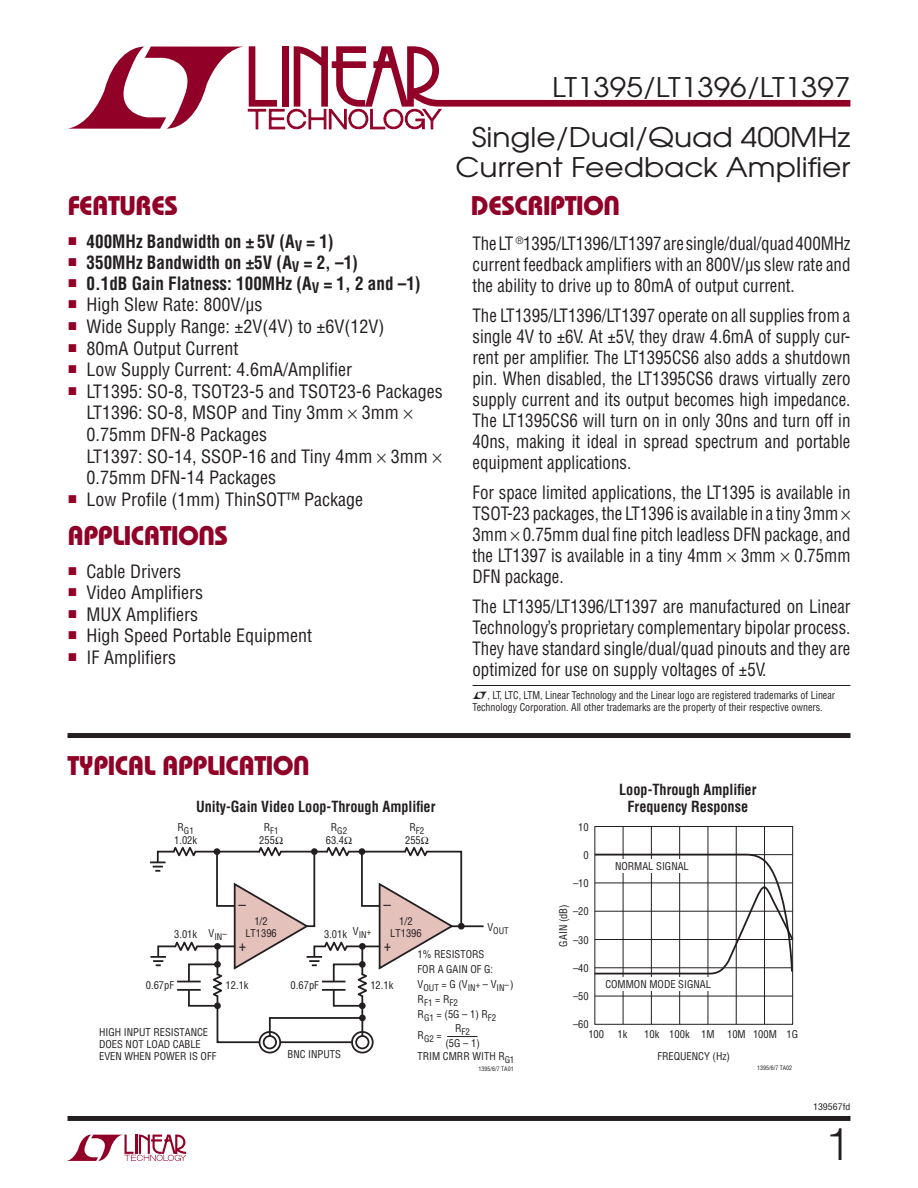
<style>
.page{position:relative;width:918px;height:1188px;background:#fff}
.page>*{position:absolute;margin:0;border:0;box-sizing:border-box;transform-origin:0 0}
.t1{font:300 45px "Helvetica";color:#231f20}
.t2{font:27px/30px "Avant Garde";color:#231f20;text-align:right;scale:1.1 1}
.t3{font:27px "Linear Bauhaus";letter-spacing:-.02em;color:#900027}
.t4{font:18px/21px "Linear Helv Cond";color:#231f20;text-align:justify;scale:.94 1}
.t5{font:18px/21.6px "Linear Helv Cond";color:#231f20}
.t6{font:700 18px "Linear Helv Cond";color:#231f20;scale:.95 1}
.t7{font:700 15px/16.5px "Linear Helv Cond";color:#231f20;text-align:center;scale:.95 1}
.t8{font:15px "Linear Helv Cond";color:#231f20}
.t9{font:10.5px/12px "Linear Helv Cond";color:#231f20}
.t10{font:10.5px/12px "Linear Helv Cond";color:#231f20;scale:.95 1}
.t11{font:9px/15px "Linear Helv Cond";color:#231f20}
.t12{font:9px "Linear Helv Cond";color:#231f20;scale:1.1 1}
.t13{font:6px "Linear Helv Cond";color:#231f20}
</style>
<div class="page">
<svg style="left:67px;top:1135px;width:119px;height:26px"></svg>
<div style="left:68px;top:1116px;width:782px;height:5px;background:#231f20"></div>
<svg style="left:68px;top:46px;width:782px;height:83px"></svg>
<div style="left:68px;top:733px;width:782px;height:5px;background:#231f20"></div>
<hr style="left:450px;top:925px;width:34px;height:2px;background:#231f20">
<hr style="left:447px;top:1036px;width:31px;height:1px;background:#231f20">
<svg style="left:260px;top:1032px;width:20px;height:21px"></svg>
<div style="left:259px;top:1031px;width:22px;height:22px;border:2px solid #231f20;border-radius:50%"></div>
<div style="left:264px;top:1036px;width:12px;height:12px;background:#fff;border-radius:50%"></div>
<div style="left:263px;top:1035px;width:14px;height:14px;border:2px solid #231f20;border-radius:50%"></div>
<svg style="left:352px;top:1032px;width:21px;height:21px"></svg>
<div style="left:351px;top:1031px;width:23px;height:22px;border:2px solid #231f20;border-radius:50%"></div>
<div style="left:356px;top:1036px;width:13px;height:12px;background:#fff;border-radius:50%"></div>
<div style="left:355px;top:1035px;width:14px;height:14px;border:2px solid #231f20;border-radius:50%"></div>
<svg style="left:150px;top:847px;width:313px;height:197px"></svg>
<hr style="left:177px;top:989px;width:24px;height:2px;background:#231f20">
<hr style="left:623px;top:827px;width:1px;height:197px;background:#231f20">
<hr style="left:651px;top:827px;width:1px;height:197px;background:#231f20">
<hr style="left:679px;top:827px;width:1px;height:197px;background:#231f20">
<hr style="left:708px;top:827px;width:1px;height:197px;background:#231f20">
<hr style="left:736px;top:827px;width:1px;height:197px;background:#231f20">
<hr style="left:764px;top:827px;width:1px;height:197px;background:#231f20">
<hr style="left:595px;top:996px;width:198px;height:1px;background:#231f20">
<svg style="left:596px;top:853px;width:198px;height:122px"></svg>
<div style="left:594px;top:826px;width:199px;height:199px;border:1px solid #231f20"></div>
<div style="left:603px;top:977px;width:112px;height:14px;background:#fff"></div>
<div style="left:612px;top:859px;width:81px;height:14px;background:#fff"></div>
<hr style="left:472px;top:685px;width:378px;height:1px;background:#231f20">
<h2 class="t2" style="left:552px;top:75px;width:273px">LT1395/LT1396/LT1397</h2>
<h2 class="t3" style="left:68px;top:196px;width:112px">FEATURES</h2>
<p class="t6" style="left:69px;top:235px;width:280px"><sup>■</sup> 400MHz Bandwidth on ± 5V (A<sub>V</sub> = 1)</p>
<p class="t6" style="left:69px;top:256px;width:306px"><sup>■</sup> 350MHz Bandwidth on ±5V (A<sub>V</sub> = 2, –1)</p>
<p class="t6" style="left:69px;top:277px;width:372px"><sup>■</sup> 0.1dB Gain Flatness: 100MHz (A<sub>V</sub> = 1, 2 and –1)</p>
<p class="t5" style="left:69px;top:296px;width:195px"><sup>■</sup> High Slew Rate: 800V/μs</p>
<p class="t5" style="left:69px;top:318px;width:317px"><sup>■</sup> Wide Supply Range: ±2V(4V) to ±6V(12V)</p>
<p class="t5" style="left:69px;top:340px;width:172px"><sup>■</sup> 80mA Output Current</p>
<p class="t5" style="left:69px;top:361px;width:285px"><sup>■</sup> Low Supply Current: 4.6mA/Amplifier</p>
<p class="t5" style="left:87px;top:383px;width:358px;text-indent:-18px"><sup>■</sup> LT1395: SO-8, TSOT23-5 and TSOT23-6 Packages LT1396: SO-8, MSOP and Tiny 3mm 3mm 0.75mm DFN-8 Packages<br>LT1397: SO-14, SSOP-16 and Tiny 4mm 3mm 0.75mm DFN-14 Packages</p>
<p class="t5" style="left:69px;top:491px;width:296px"><sup>■</sup> Low Profile (1mm) ThinSOT™ Package</p>
<h2 class="t3" style="left:68px;top:526px;width:162px">APPLICATIONS</h2>
<p class="t5" style="left:69px;top:563px;width:114px"><sup>■</sup> Cable Drivers</p>
<p class="t5" style="left:69px;top:584px;width:136px"><sup>■</sup> Video Amplifiers</p>
<p class="t5" style="left:69px;top:606px;width:131px"><sup>■</sup> MUX Amplifiers</p>
<p class="t5" style="left:69px;top:627px;width:245px"><sup>■</sup> High Speed Portable Equipment</p>
<p class="t5" style="left:69px;top:649px;width:109px"><sup>■</sup> IF Amplifiers</p>
<h2 class="t2" style="left:456px;top:124px;width:361px">Single/Dual/Quad 400MHz<br>Current Feedback Amplifier</h2>
<h2 class="t3" style="left:471px;top:196px;width:151px">DESCRIPTION</h2>
<p class="t4" style="left:472px;top:235px;width:404px">The LT <sup>®</sup>1395/LT1396/LT1397 are single/dual/quad 400MHz current feedback amplifiers with an 800V/μs slew rate and the ability to drive up to 80mA of output current.</p>
<p class="t4" style="left:472px;top:307px;width:404px">The LT1395/LT1396/LT1397 operate on all supplies from a single 4V to ±6V. At ±5V, they draw 4.6mA of supply cur&shy;rent per amplifier. The LT1395CS6 also adds a shutdown pin. When disabled, the LT1395CS6 draws virtually zero supply current and its output becomes high impedance.<br>The LT1395CS6 will turn on in only 30ns and turn off in 40ns, making it ideal in spread spectrum and portable equipment applications.</p>
<p class="t4" style="left:472px;top:484px;width:404px;text-align:left">For space limited applications, the LT1395 is available in TSOT-23 packages, the LT1396 is available in a tiny 3mm 3mm 0.75mm dual fine pitch leadless DFN package, and the LT1397 is available in a tiny 4mm 3mm 0.75mm DFN package.</p>
<p class="t4" style="left:472px;top:598px;width:404px">The LT1395/LT1396/LT1397 are manufactured on Linear Technology’s proprietary complementary bipolar process.<br>They have standard single/dual/quad pinouts and they are optimized for use on supply voltages of ±5V.</p>
<p class="t10" style="left:472px;top:690px;width:383px;text-indent:15px">, LT, LTC, LTM, Linear Technology and the Linear logo are registered trademarks of Linear<br>Technology Corporation. All other trademarks are the property of their respective owners.</p>
<h2 class="t3" style="left:68px;top:756px;width:244px">TYPICAL APPLICATION</h2>
<p class="t7" style="left:196px;top:801px;width:254px">Unity-Gain Video Loop-Through Amplifier</p>
<p class="t11" style="left:178px;top:825px;width:18px"><sup>R</sup>G1</p>
<p class="t9" style="left:174px;top:836px;width:25px">1.02k</p>
<p class="t11" style="left:264px;top:825px;width:16px"><sup>R</sup>F1</p>
<p class="t9" style="left:259px;top:836px;width:25px">255Ω</p>
<p class="t11" style="left:331px;top:824px;width:18px"><sup>R</sup>G2</p>
<p class="t9" style="left:326px;top:835px;width:28px">63.4Ω</p>
<p class="t11" style="left:410px;top:825px;width:16px"><sup>R</sup>F2</p>
<p class="t9" style="left:405px;top:836px;width:25px">255Ω</p>
<p class="t9" style="left:578px;top:822px;width:12px">10</p>
<p class="t9" style="left:584px;top:850px;width:7px">0</p>
<p class="t9" style="left:573px;top:878px;width:17px">–10</p>
<p class="t7" style="left:619px;top:783px;width:146px">Loop-Through Amplifier<br>Frequency Response</p>
<p class="t9" style="left:615px;top:862px;width:75px">NORMAL SIGNAL</p>
<p class="t8" style="left:239px;top:900px;width:9px">–</p>
<p class="t8" style="left:239px;top:940px;width:9px">+</p>
<p class="t8" style="left:384px;top:900px;width:9px">–</p>
<p class="t8" style="left:384px;top:940px;width:9px">+</p>
<p class="t9" style="left:254px;top:916px;width:15px">1/2</p>
<p class="t9" style="left:390px;top:916px;width:33px;text-align:center">1/2<br>LT1396</p>
<p class="t11" style="left:487px;top:924px;width:23px"><sup>V</sup>OUT</p>
<p class="t11" style="left:209px;top:930px;width:20px"><sup>V</sup>IN–</p>
<p class="t11" style="left:353px;top:929px;width:20px"><sup>V</sup>IN+</p>
<p class="t9" style="left:174px;top:930px;width:25px">3.01k</p>
<p class="t9" style="left:245px;top:928px;width:33px">LT1396</p>
<p class="t9" style="left:324px;top:930px;width:25px">3.01k</p>
<p class="t9" style="left:418px;top:948px;width:77px;line-height:15px">1% RESISTORS<br>FOR A GAIN OF G:</p>
<p class="t11" style="left:418px;top:982px;width:97px"><sup>V</sup>OUT <sup>=</sup> <sup>G</sup> <sup>(V</sup>IN+ <sup>–</sup> <sup>V</sup>IN–<sup>)<br>R</sup>F1 <sup>=</sup> <sup>R</sup>F2</p>
<p class="t9" style="left:418px;top:1005px;width:98px;line-height:21px">R<sub>G1</sub> = (5G – 1) R<sub>F2<br></sub>R<sub>G2</sub> =<br>TRIM CMRR WITH R<sub>G1</sub></p>
<p class="t9" style="left:146px;top:981px;width:30px">0.67pF</p>
<p class="t9" style="left:226px;top:981px;width:25px">12.1k</p>
<p class="t9" style="left:291px;top:981px;width:30px">0.67pF</p>
<p class="t9" style="left:370px;top:981px;width:25px">12.1k</p>
<p class="t11" style="left:455px;top:1025px;width:16px"><sup>R</sup>F2</p>
<p class="t9" style="left:445px;top:1039px;width:36px">(5G – 1)</p>
<p class="t9" style="left:99px;top:1028px;width:119px">HIGH INPUT RESISTANCE<br>DOES NOT LOAD CABLE<br>EVEN WHEN POWER IS OFF</p>
<p class="t9" style="left:288px;top:1050px;width:55px">BNC INPUTS</p>
<p class="t13" style="left:478px;top:1067px;width:37px">1395/6/7 TA01</p>
<p class="t9" style="left:559px;top:947px;width:44px;rotate:-90deg">GAIN (dB)</p>
<p class="t9" style="left:573px;top:906px;width:17px">–20</p>
<p class="t9" style="left:573px;top:936px;width:17px">–30</p>
<p class="t9" style="left:573px;top:963px;width:17px">–40</p>
<p class="t9" style="left:573px;top:992px;width:17px">–50</p>
<p class="t9" style="left:573px;top:1020px;width:17px">–60</p>
<p class="t9" style="left:605px;top:980px;width:107px">COMMON MODE SIGNAL</p>
<p class="t9" style="left:588px;top:1030px;width:17px">100</p>
<p class="t9" style="left:618px;top:1030px;width:11px">1k</p>
<p class="t9" style="left:644px;top:1030px;width:47px">10k 100k</p>
<p class="t9" style="left:787px;top:1030px;width:13px">1G</p>
<p class="t13" style="left:757px;top:1066px;width:37px">1395/6/7 TA02</p>
<p class="t9" style="left:701px;top:1030px;width:77px">1M 10M 100M</p>
<p class="t9" style="left:657px;top:1052px;width:74px">FREQUENCY (Hz)</p>
<p class="t12" style="left:813px;top:1104px;width:35px">139567fd</p>
<h1 class="t1" style="left:825px;top:1128px;width:27px">1</h1>
</div>
